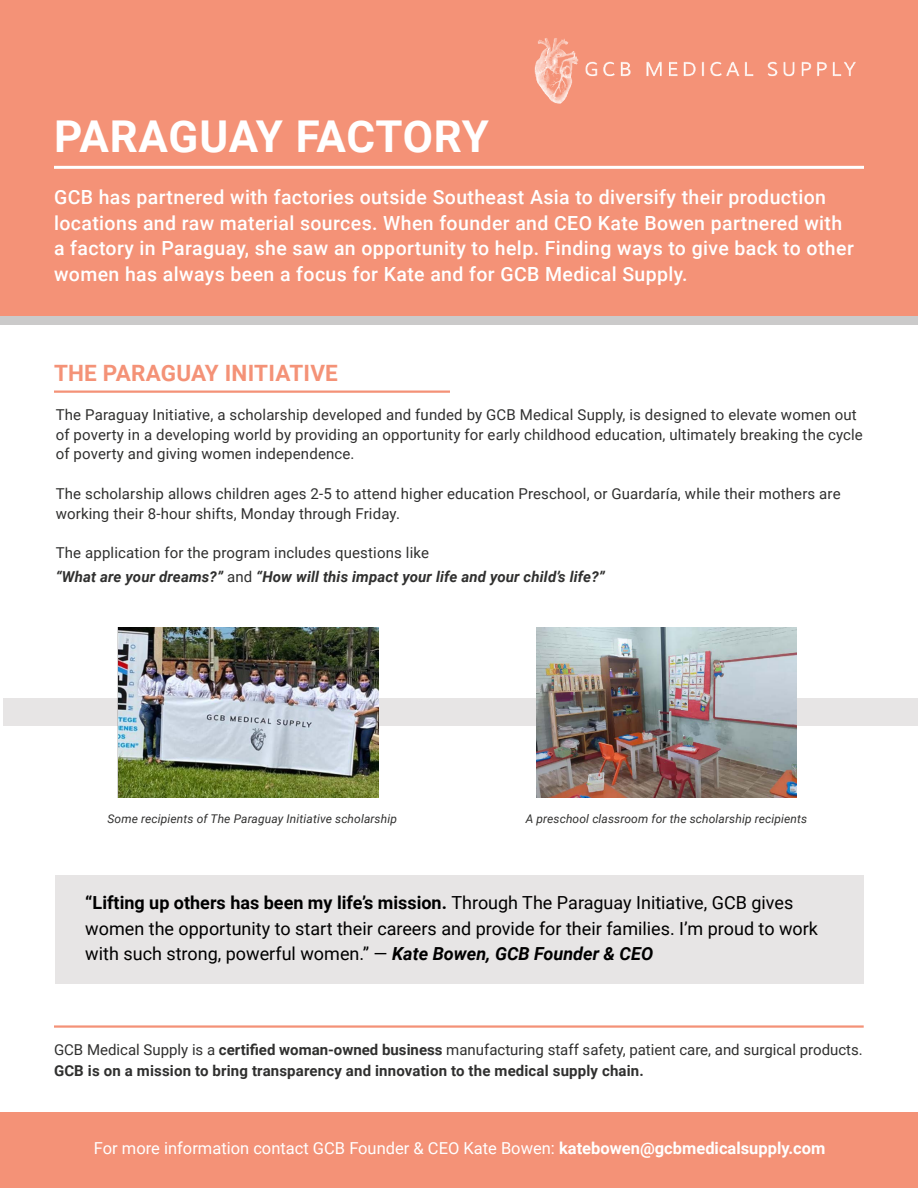
<style>
.page{position:relative;width:918px;height:1188px;background:#fff}
.page>*{position:absolute;margin:0;border:0;box-sizing:border-box;transform-origin:0 0}
.t1{font:700 43.95px "Roboto";letter-spacing:.01em;color:#fff}
.t2{font:700 22.5px "Roboto";letter-spacing:.01em;color:#f49277}
.t3{font:500 19.5px/25.5px "Roboto";letter-spacing:.02em;color:#fff}
.t4{font:18px/25.5px "Roboto";color:#000}
.t5{font:16.5px "Roboto";color:#fff}
.t6{font:15px/19.5px "Roboto";letter-spacing:.01em;color:#30302f}
.t7{font:700 15px/21px "Roboto";letter-spacing:.01em;color:#30302f}
.t8{font:italic 700 15px/24px "Roboto";letter-spacing:.01em;color:#30302f}
.t9{font:italic 12px "Roboto";letter-spacing:.01em;color:#30302f}
.s1{font-weight:400;font-style:normal}
.s2{font-weight:700}
.s3{font-weight:700;font-style:italic}
.s4{font-weight:400}
</style>
<div class="page">
<div style="left:3px;top:699px;width:915px;height:27px;background:#e7e5e5"></div>
<div style="left:56px;top:875px;width:808px;height:109px;background:#e7e5e5"></div>
<div style="left:0;top:0;width:918px;height:319px;background:#f49277"></div>
<img style="left:534px;top:38px;width:322px;height:66px">
<hr style="left:54px;top:166px;width:810px;height:3px;background:#fff">
<hr style="left:54px;top:391px;width:396px;height:2px;background:#f49277">
<img style="left:118px;top:627px;width:261px;height:170px">
<img style="left:536px;top:627px;width:261px;height:170px">
<div style="left:0;top:1113px;width:918px;height:75px;background:#f49277"></div>
<div style="left:0;top:316px;width:918px;height:9px;background:#cbcaca"></div>
<hr style="left:54px;top:1025px;width:810px;height:3px;background:#f49277">
<h1 class="t1" style="left:54px;top:105px;width:436px">PARAGUAY FACTORY</h1>
<p class="t3" style="left:54px;top:184px;width:801px">GCB has partnered with factories outside Southeast Asia to diversify their production locations and raw material sources. When founder and CEO Kate Bowen partnered with a factory in Paraguay, she saw an opportunity to help. Finding ways to give back to other women has always been a focus for Kate and for GCB Medical Supply.</p>
<h2 class="t2" style="left:54px;top:357px;width:285px">THE PARAGUAY INITIATIVE</h2>
<p class="t6" style="left:56px;top:405px;width:809px">The Paraguay Initiative, a scholarship developed and funded by GCB Medical Supply, is designed to elevate women out of poverty in a developing world by providing an opportunity for early childhood education, ultimately breaking the cycle of poverty and giving women independence.</p>
<p class="t6" style="left:56px;top:484px;width:787px">The scholarship allows children ages 2-5 to attend higher education Preschool, or Guardaría, while their mothers are working their 8-hour shifts, Monday through Friday.</p>
<p class="t8" style="left:56px;top:541px;width:551px"><span class="s1">The application for the program includes questions like<br></span>“What are your dreams?” <span class="s1">and</span> “How will this impact your life and your child’s life?”</p>
<p class="t9" style="left:108px;top:811px;width:291px">Some recipients of The Paraguay Initiative scholarship</p>
<p class="t9" style="left:526px;top:811px;width:283px">A preschool classroom for the scholarship recipients</p>
<p class="t4" style="left:85px;top:890px;width:734px"><span class="s2">“Lifting up others has been my life’s mission.</span> Through The Paraguay Initiative, GCB gives women the opportunity to start their careers and provide for their families. I’m proud to work with such strong, powerful women.” — <span class="s3">Kate Bowen, GCB Founder &amp; CEO</span></p>
<p class="t7" style="left:54px;top:1039px;width:810px"><span class="s4">GCB Medical Supply is a</span> certified woman-owned business <span class="s4">manufacturing staff safety, patient care, and surgical products.<br></span>GCB is on a mission to bring transparency and innovation to the medical supply chain.</p>
<p class="t5" style="left:94px;top:1137px;width:733px">For more information contact GCB Founder &amp; CEO Kate Bowen: <span class="s2">katebowen@gcbmedicalsupply.com</span></p>
</div>
